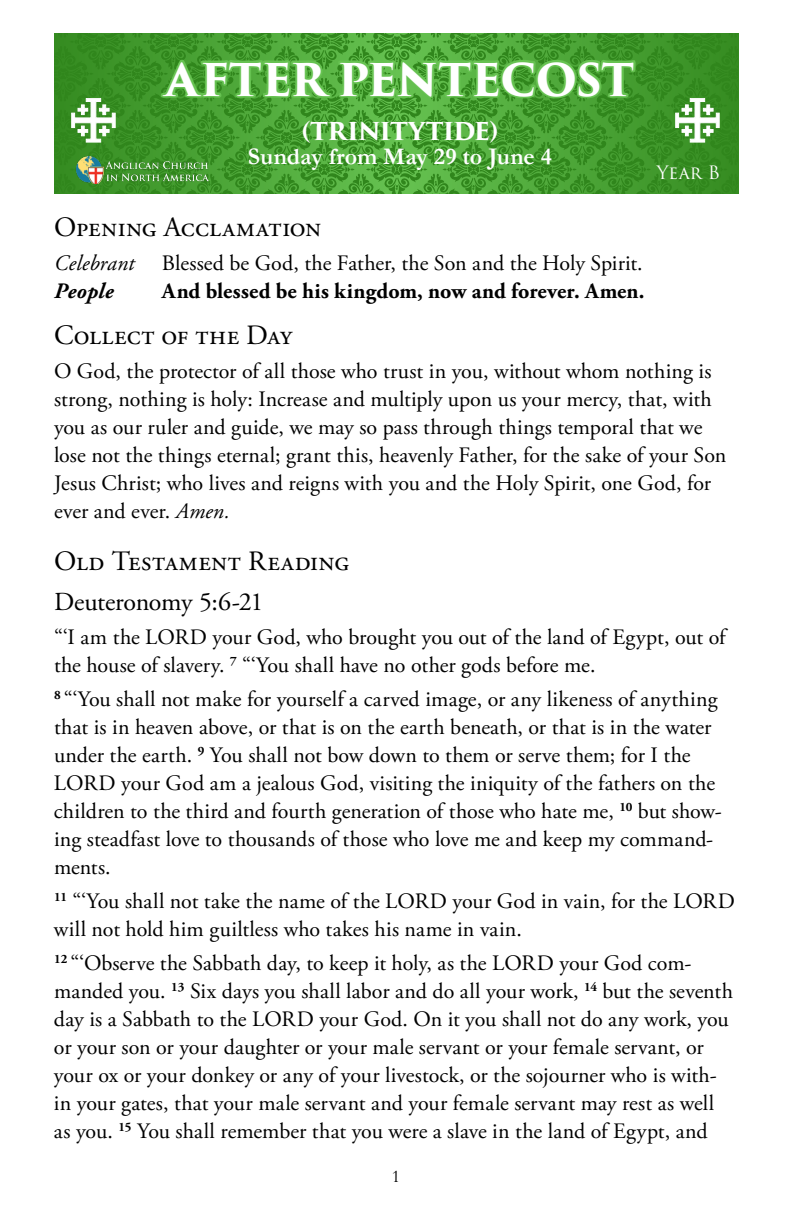
<style>
.page{position:relative;width:792px;height:1224px;background:#fff}
.page>*{position:absolute;margin:0;border:0;box-sizing:border-box;transform-origin:0 0}
.t1{font:700 44px "Trajan Pro 3";letter-spacing:-.01em;color:#fff}
.t2{font:28px "Adobe Garamond Pro";letter-spacing:.015em;color:#000}
.t3{font:26px "Adobe Garamond Pro";color:#000}
.t4{font:700 24px "Garamond";color:#fff}
.t5{font:700 24px "Trajan Pro 3";letter-spacing:-.035em;color:#fff}
.t6{font:22px/28px "Adobe Garamond Pro";letter-spacing:-.005em;color:#000}
.t7{font:700 22px "Adobe Garamond Pro";letter-spacing:.005em;color:#000}
.t8{font:italic 22px "Adobe Garamond Pro";letter-spacing:.005em;color:#000}
.t9{font:italic 700 22px "Adobe Garamond Pro";letter-spacing:.01em;color:#000}
.t10{font:18px "Trajan Pro 3";color:#fff}
.t11{font:18px "Garamond";color:#000}
.s1{font-style:italic}
</style>
<div class="page">
<svg style="left:397px;top:33px;width:341px;height:160px;background:#3e962a"></svg>
<svg style="left:54px;top:33px;width:343px;height:160px;background:#3e962a"></svg>
<svg style="left:72px;top:98px;width:43px;height:44px"></svg>
<svg style="left:676px;top:98px;width:43px;height:44px"></svg>
<img style="left:76px;top:157px;width:132px;height:27px">
<svg style="left:159px;top:33px;width:479px;height:98px;background:#4ba436"></svg>
<h1 class="t1" style="left:166px;top:47px;width:470px">AFTER PENTECOST</h1>
<p class="t5" style="left:302px;top:113px;width:198px">(TRINITYTIDE)</p>
<p class="t4" style="left:248px;top:140px;width:306px">Sunday from May 29 to June 4</p>
<p class="t10" style="left:657px;top:160px;width:65px">Year B</p>
<p class="t2" style="left:54px;top:211px;width:269px">Opening Acclamation</p>
<p class="t8" style="left:54px;top:250px;width:82px">Celebrant</p>
<p class="t6" style="left:162px;top:250px;width:482px">Blessed be God, the Father, the Son and the Holy Spirit.</p>
<p class="t9" style="left:54px;top:279px;width:61px">People</p>
<p class="t7" style="left:162px;top:279px;width:484px">And blessed be his kingdom, now and forever. Amen.</p>
<p class="t2" style="left:54px;top:319px;width:240px">Collect of the Day</p>
<p class="t6" style="left:54px;top:358px;width:674px">O God, the protector of all those who trust in you, without whom nothing is strong, nothing is holy: Increase and multiply upon us your mercy, that, with you as our ruler and guide, we may so pass through things temporal that we lose not the things eternal; grant this, heavenly Father, for the sake of your Son Jesus Christ; who lives and reigns with you and the Holy Spirit, one God, for ever and ever. <span class="s1">Amen.</span></p>
<p class="t2" style="left:54px;top:545px;width:297px">Old Testament Reading</p>
<p class="t3" style="left:54px;top:586px;width:211px">Deuteronomy 5:6-21</p>
<p class="t6" style="left:54px;top:624px;width:676px">“‘I am the LORD your God, who brought you out of the land of Egypt, out of the house of slavery. <sup>7</sup> “‘You shall have no other gods before me.</p>
<p class="t6" style="left:54px;top:686px;width:669px"><sup>8</sup> “‘You shall not make for yourself a carved image, or any likeness of anything that is in heaven above, or that is on the earth beneath, or that is in the water under the earth. <sup>9</sup> You shall not bow down to them or serve them; for I the LORD your God am a jealous God, visiting the iniquity of the fathers on the children to the third and fourth generation of those who hate me, <sup>10</sup> but show&shy;ing steadfast love to thousands of those who love me and keep my command&shy;ments.</p>
<p class="t6" style="left:54px;top:888px;width:682px"><sup>11</sup> “‘You shall not take the name of the LORD your God in vain, for the LORD will not hold him guiltless who takes his name in vain.</p>
<p class="t6" style="left:54px;top:950px;width:681px"><sup>12</sup> “‘Observe the Sabbath day, to keep it holy, as the LORD your God com&shy;manded you. <sup>13</sup> Six days you shall labor and do all your work, <sup>14</sup> but the seventh day is a Sabbath to the LORD your God. On it you shall not do any work, you or your son or your daughter or your male servant or your female servant, or your ox or your donkey or any of your livestock, or the sojourner who is with&shy;in your gates, that your male servant and your female servant may rest as well as you. <sup>15</sup> You shall remember that you were a slave in the land of Egypt, and</p>
<p class="t11" style="left:392px;top:1164px;width:10px">1</p>
</div>
